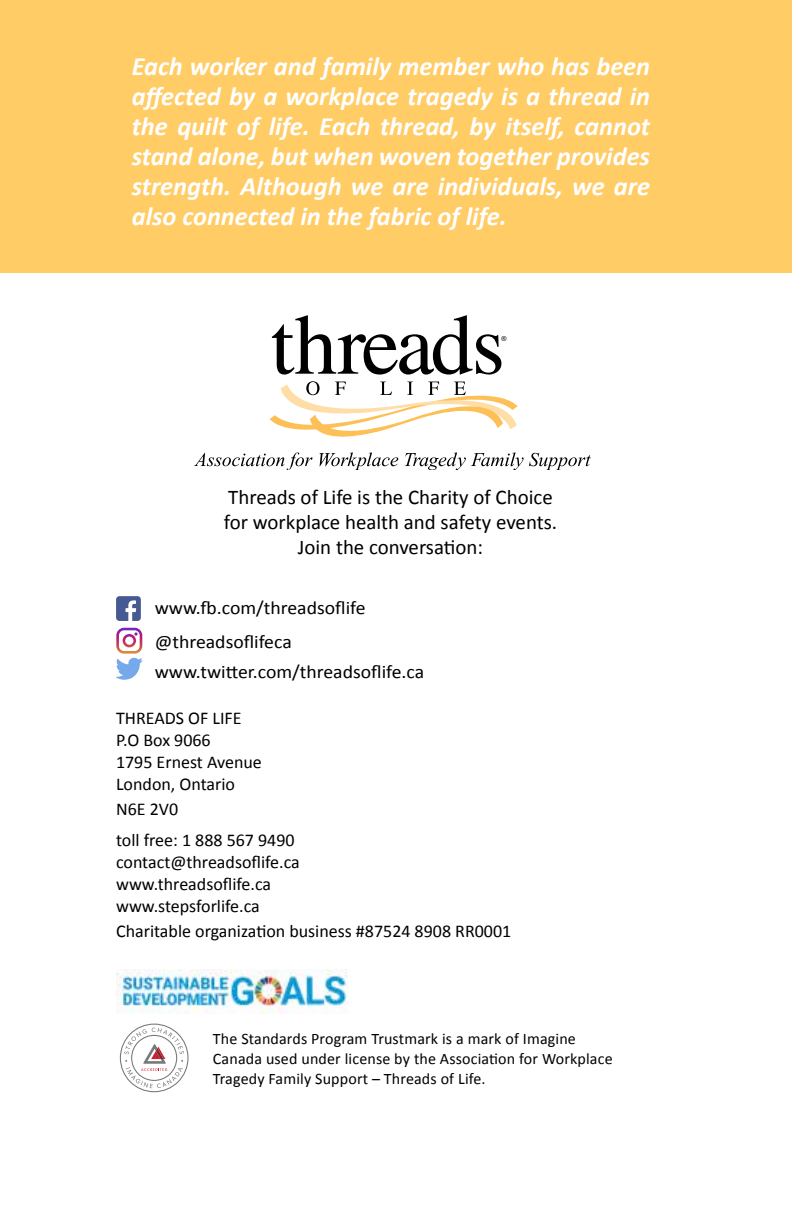
<style>
.page{position:relative;width:792px;height:1224px;background:#fff}
.page>*{position:absolute;margin:0;border:0;box-sizing:border-box;transform-origin:0 0}
.t1{font:italic 700 26.4px/30px "Calibri";color:#fff;text-align:justify}
.t2{font:20.8px/25px "Calibri";color:#000;text-align:center}
.t3{font:18.8px/34.4px "Calibri";color:#000;scale:1.05 1}
.t4{font:18px/22px "Calibri";color:#000}
.t5{font:16px/20px "Calibri";letter-spacing:.01em;color:#000}
.t6{font:7px "Arial";color:#000}
</style>
<div class="page">
<div style="left:0;top:0;width:792px;height:272px;background:#fc6"></div>
<svg style="left:272px;top:315px;width:229px;height:60px"></svg>
<svg style="left:270px;top:381px;width:248px;height:56px"></svg>
<svg style="left:194px;top:452px;width:118px;height:18px"></svg>
<svg style="left:319px;top:452px;width:79px;height:18px"></svg>
<svg style="left:405px;top:452px;width:186px;height:18px"></svg>
<svg style="left:120px;top:1024px;width:69px;height:68px"></svg>
<svg style="left:116px;top:596px;width:25px;height:25px"></svg>
<svg style="left:116px;top:628px;width:27px;height:52px"></svg>
<img style="left:116px;top:970px;width:232px;height:43px">
<p class="t1" style="left:132px;top:51px;width:520px">Each worker and family member who has been affected by a workplace tragedy is a thread in the quilt of life. Each thread, by itself, cannot stand alone, but when woven together provides strength. Although we are individuals, we are also connected in the fabric of life.</p>
<p class="t6" style="left:501px;top:334px;width:7px">®</p>
<p class="t2" style="left:224px;top:483px;width:335px">Threads of Life is the Charity of Choice for workplace health and safety events.<br>Join the conversation:</p>
<p class="t3" style="left:155px;top:589px;width:202px">www.fb.com/threadsoflife @threadsoflifeca</p>
<p class="t3" style="left:155px;top:653px;width:258px">www.twitter.com/threadsoflife.ca</p>
<p class="t4" style="left:116px;top:706px;width:147px">THREADS OF LIFE<br>P.O Box 9066<br>1795 Ernest Avenue<br>London, Ontario</p>
<p class="t4" style="left:116px;top:792px;width:180px;line-height:31px">N6E 2V0<br>toll free: 1 888 567 9490</p>
<p class="t4" style="left:116px;top:850px;width:185px">contact@threadsoflife.ca www.threadsoflife.ca www.stepsforlife.ca</p>
<p class="t4" style="left:116px;top:919px;width:397px">Charitable organization business #87524 8908 RR0001</p>
<p class="t5" style="left:213px;top:1028px;width:401px">The Standards Program Trustmark is a mark of Imagine<br>Canada used under license by the Association for Workplace<br>Tragedy Family Support – Threads of Life.</p>
</div>
